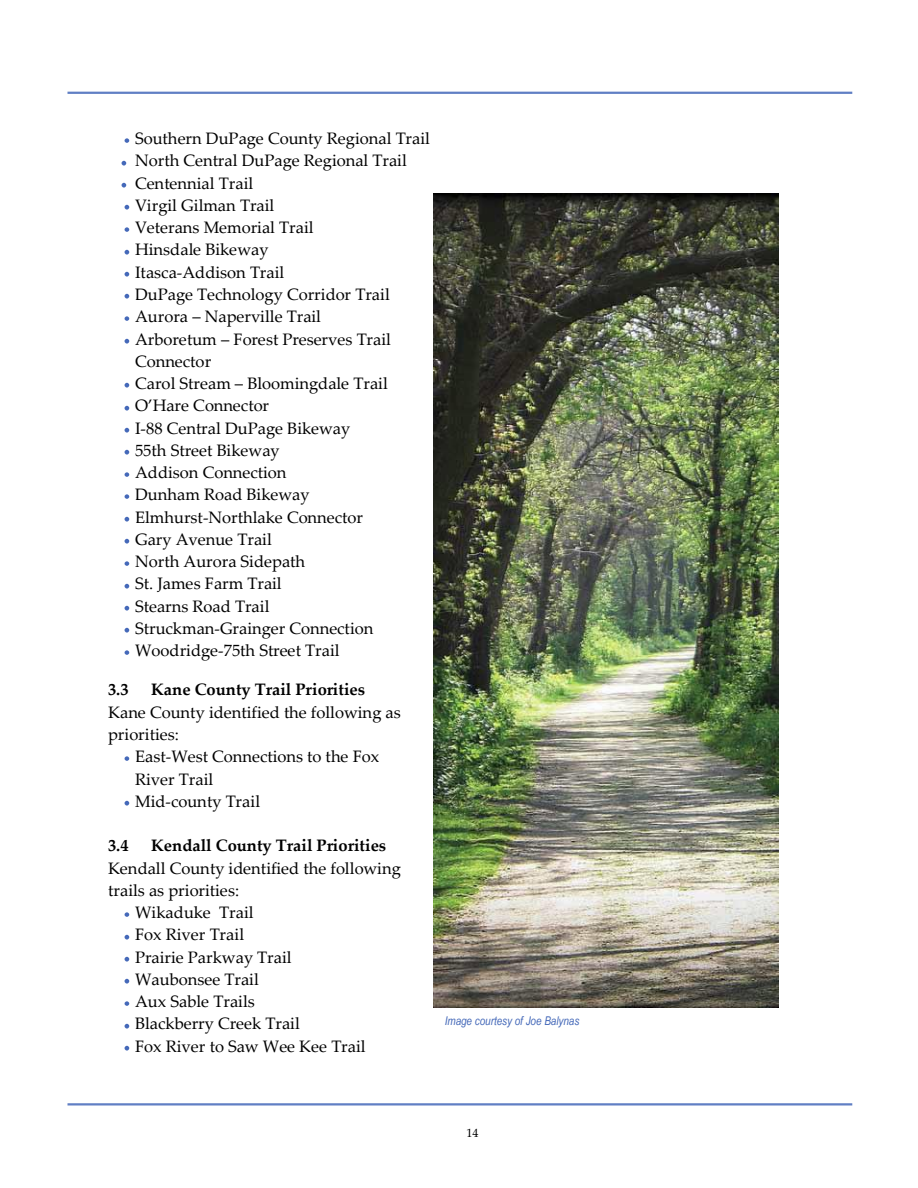
<style>
.page{position:relative;width:918px;height:1188px;background:#fff}
.page>*{position:absolute;margin:0;border:0;box-sizing:border-box;transform-origin:0 0}
.t1{font:16.5px/22.2px "Palatino Linotype";color:#000}
.t2{font:700 16.5px "Palatino Linotype";color:#000}
.t3{font:italic 12px "Arial Narrow";letter-spacing:-.005em;color:#4569b9}
.t4{font:12px "Palatino Linotype";color:#000}
</style>
<div class="page">
<hr style="left:68px;top:92px;width:784px;height:2px;background:#607fc4">
<hr style="left:68px;top:1103px;width:784px;height:3px;background:#607fc4">
<img style="left:124px;top:138px;width:6px;height:5px">
<img style="left:122px;top:160px;width:5px;height:6px">
<img style="left:122px;top:182px;width:5px;height:6px">
<img style="left:124px;top:204px;width:6px;height:6px">
<img style="left:124px;top:227px;width:6px;height:5px">
<img style="left:124px;top:249px;width:6px;height:6px">
<img style="left:124px;top:271px;width:6px;height:6px">
<img style="left:124px;top:293px;width:6px;height:6px">
<img style="left:124px;top:316px;width:6px;height:5px">
<img style="left:124px;top:338px;width:6px;height:6px">
<img style="left:124px;top:382px;width:6px;height:6px">
<img style="left:124px;top:405px;width:6px;height:6px">
<img style="left:124px;top:427px;width:6px;height:6px">
<img style="left:124px;top:449px;width:6px;height:6px">
<img style="left:124px;top:472px;width:6px;height:5px">
<img style="left:124px;top:494px;width:6px;height:5px">
<img style="left:124px;top:516px;width:6px;height:6px">
<img style="left:124px;top:538px;width:6px;height:6px">
<img style="left:124px;top:561px;width:6px;height:5px">
<img style="left:124px;top:583px;width:6px;height:6px">
<img style="left:124px;top:605px;width:6px;height:6px">
<img style="left:124px;top:627px;width:6px;height:6px">
<img style="left:124px;top:650px;width:6px;height:5px">
<img style="left:124px;top:756px;width:6px;height:5px">
<img style="left:124px;top:800px;width:6px;height:6px">
<img style="left:124px;top:912px;width:6px;height:5px">
<img style="left:124px;top:934px;width:6px;height:6px">
<img style="left:124px;top:956px;width:6px;height:6px">
<img style="left:124px;top:978px;width:6px;height:6px">
<img style="left:124px;top:1001px;width:6px;height:5px">
<img style="left:124px;top:1023px;width:6px;height:6px">
<img style="left:124px;top:1045px;width:6px;height:6px">
<img style="left:434px;top:194px;width:344px;height:814px">
<p class="t1" style="left:135px;top:129px;width:296px">Southern DuPage County Regional Trail</p>
<p class="t1" style="left:135px;top:152px;width:273px">North Central DuPage Regional Trail</p>
<p class="t1" style="left:135px;top:174px;width:120px">Centennial Trail</p>
<p class="t1" style="left:135px;top:196px;width:141px">Virgil Gilman Trail</p>
<p class="t1" style="left:135px;top:218px;width:180px">Veterans Memorial Trail</p>
<p class="t1" style="left:135px;top:241px;width:135px">Hinsdale Bikeway</p>
<p class="t1" style="left:135px;top:263px;width:151px">Itasca-Addison Trail</p>
<p class="t1" style="left:135px;top:285px;width:256px">DuPage Technology Corridor Trail</p>
<p class="t1" style="left:135px;top:307px;width:188px">Aurora – Naperville Trail</p>
<p class="t1" style="left:135px;top:330px;width:257px">Arboretum – Forest Preserves Trail<br>Connector</p>
<p class="t1" style="left:135px;top:374px;width:254px">Carol Stream – Bloomingdale Trail</p>
<p class="t1" style="left:135px;top:397px;width:136px">O’Hare Connector</p>
<p class="t1" style="left:135px;top:419px;width:217px">I-88 Central DuPage Bikeway</p>
<p class="t1" style="left:135px;top:441px;width:146px">55th Street Bikeway</p>
<p class="t1" style="left:135px;top:463px;width:153px">Addison Connection</p>
<p class="t1" style="left:135px;top:485px;width:176px">Dunham Road Bikeway</p>
<p class="t1" style="left:135px;top:508px;width:229px">Elmhurst-Northlake Connector</p>
<p class="t1" style="left:135px;top:530px;width:138px">Gary Avenue Trail</p>
<p class="t1" style="left:135px;top:552px;width:172px">North Aurora Sidepath</p>
<p class="t1" style="left:135px;top:575px;width:148px">St. James Farm Trail</p>
<p class="t1" style="left:135px;top:597px;width:136px">Stearns Road Trail</p>
<p class="t1" style="left:135px;top:619px;width:240px">Struckman-Grainger Connection</p>
<p class="t1" style="left:135px;top:641px;width:206px">Woodridge-75th Street Trail</p>
<h2 class="t2" style="left:108px;top:683px;width:22px">3.3</h2>
<h2 class="t2" style="left:151px;top:683px;width:215px">Kane County Trail Priorities</h2>
<p class="t1" style="left:108px;top:703px;width:294px">Kane County identified the following as priorities:</p>
<p class="t1" style="left:135px;top:747px;width:246px">East-West Connections to the Fox<br>River Trail</p>
<p class="t1" style="left:135px;top:792px;width:127px">Mid-county Trail</p>
<h2 class="t2" style="left:108px;top:839px;width:22px">3.4</h2>
<h2 class="t2" style="left:151px;top:839px;width:236px">Kendall County Trail Priorities</h2>
<p class="t1" style="left:108px;top:859px;width:294px">Kendall County identified the following trails as priorities:</p>
<p class="t1" style="left:135px;top:903px;width:120px">Wikaduke Trail</p>
<p class="t1" style="left:135px;top:926px;width:111px">Fox River Trail</p>
<p class="t1" style="left:135px;top:948px;width:158px">Prairie Parkway Trail</p>
<p class="t1" style="left:135px;top:970px;width:125px">Waubonsee Trail</p>
<p class="t1" style="left:135px;top:992px;width:121px">Aux Sable Trails</p>
<p class="t1" style="left:135px;top:1015px;width:166px">Blackberry Creek Trail</p>
<p class="t1" style="left:135px;top:1037px;width:232px">Fox River to Saw Wee Kee Trail</p>
<p class="t3" style="left:445px;top:1013px;width:136px">Image courtesy of Joe Balynas</p>
<p class="t4" style="left:466px;top:1128px;width:14px">14</p>
</div>
